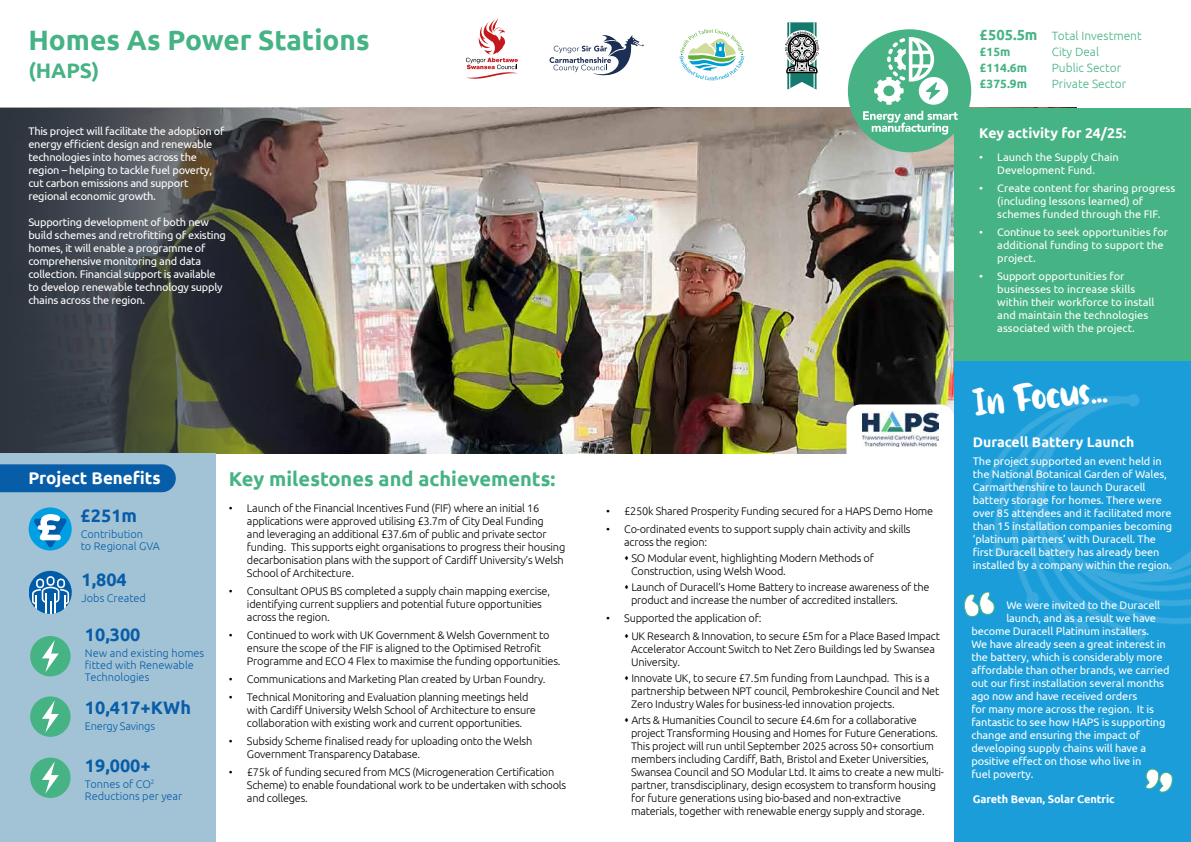
<style>
.page{position:relative;width:1191px;height:842px;background:#fff}
.page>*{position:absolute;margin:0;border:0;box-sizing:border-box;transform-origin:0 0}
.t1{font:40px "Gotten";color:#fff}
.t2{font:700 28px "Ubuntu";color:#46b384}
.t3{font:700 21px "Ubuntu";color:#46b384}
.t4{font:700 20px "Ubuntu";color:#46b384}
.t5{font:700 18px "Ubuntu";color:#085da9}
.t6{font:700 17px "Ubuntu";color:#fff}
.t7{font:700 14px "Ubuntu";color:#fff}
.t8{font:300 12px/16px "Ubuntu";color:#46b384}
.t9{font:700 12px "Ubuntu";color:#46b384}
.t10{font:300 11px/13px "Ubuntu";letter-spacing:-.02em;color:#000}
.t11{font:11px/13px "Ubuntu";letter-spacing:-.01em;color:#fff}
.t12{font:300 11px/12px "Ubuntu";color:#085da9}
.t13{font:700 11px "Ubuntu";letter-spacing:-.01em;color:#fff}
.t14{font:300 11px "Ubuntu";letter-spacing:-.02em;color:#085da9}
.s1{font-weight:700;font-size:14.6px}
.s2{font-weight:700}
</style>
<div class="page">
<img style="left:346px;top:108px;width:608px;height:346px">
<svg style="left:0;top:108px;width:346px;height:346px;background:#494b47"></svg>
<svg style="left:846px;top:404px;width:108px;height:50px"></svg>
<div style="left:0;top:454px;width:215px;height:388px;background:#a2c3d5"></div>
<div style="left:954px;top:108px;width:237px;height:346px;background:#46b384"></div>
<img style="left:862px;top:412px;width:76px;height:34px">
<svg style="left:679px;top:29px;width:65px;height:51px"></svg>
<svg style="left:549px;top:35px;width:95px;height:41px"></svg>
<svg style="left:466px;top:18px;width:52px;height:61px"></svg>
<svg style="left:785px;top:22px;width:34px;height:68px"></svg>
<svg style="left:29px;top:571px;width:43px;height:43px"></svg>
<div style="left:29px;top:507px;width:43px;height:43px;background:#009fe3;border-radius:50%"></div>
<svg style="left:34px;top:514px;width:33px;height:33px"></svg>
<div style="left:30px;top:636px;width:41px;height:40px;background:#46b384;border-radius:50%"></div>
<svg style="left:42px;top:640px;width:17px;height:32px"></svg>
<div style="left:30px;top:696px;width:41px;height:41px;background:#46b384;border-radius:50%"></div>
<svg style="left:42px;top:700px;width:17px;height:33px"></svg>
<div style="left:30px;top:757px;width:41px;height:41px;background:#46b384;border-radius:50%"></div>
<svg style="left:42px;top:762px;width:17px;height:32px"></svg>
<div style="left:954px;top:362px;width:237px;height:480px;background:#1a9dd9"></div>
<img style="left:978px;top:394px;width:213px;height:247px">
<div style="left:0;top:464px;width:176px;height:28px;background:#085da9"></div>
<div style="left:848px;top:29px;width:123px;height:123px;background:#47b385;border-radius:50%"></div>
<svg style="left:863px;top:111px;width:94px;height:24px"></svg>
<svg style="left:874px;top:37px;width:74px;height:68px"></svg>
<svg style="left:963px;top:592px;width:31px;height:25px"></svg>
<svg style="left:1145px;top:768px;width:27px;height:25px"></svg>
<h2 class="t2" style="left:28px;top:23px;width:343px">Homes As Power Stations</h2>
<h3 class="t3" style="left:28px;top:58px;width:73px">(HAPS)</h3>
<p class="t11" style="left:28px;top:125px;width:198px">This project will facilitate the adoption of energy efficient design and renewable technologies into homes across the region – helping to tackle fuel poverty, cut carbon emissions and support regional economic growth.</p>
<p class="t11" style="left:28px;top:216px;width:199px">Supporting development of both new build schemes and retrofitting of existing homes, it will enable a programme of comprehensive monitoring and data collection. Financial support is available to develop renewable technology supply chains across the region.</p>
<h3 class="t6" style="left:28px;top:467px;width:134px">Project Benefits</h3>
<h3 class="t5" style="left:81px;top:505px;width:58px">£251m</h3>
<p class="t12" style="left:81px;top:528px;width:81px">Contribution<br>to Regional GVA</p>
<h3 class="t5" style="left:81px;top:569px;width:47px">1,804</h3>
<p class="t12" style="left:81px;top:592px;width:66px">Jobs Created</p>
<h3 class="t5" style="left:85px;top:624px;width:57px">10,300</h3>
<p class="t12" style="left:85px;top:647px;width:121px">New and existing homes fitted with Renewable<br>Technologies</p>
<h3 class="t5" style="left:85px;top:697px;width:107px">10,417+KWh</h3>
<p class="t14" style="left:85px;top:719px;width:72px">Energy Savings</p>
<h3 class="t5" style="left:85px;top:754px;width:67px">19,000+</h3>
<p class="t12" style="left:85px;top:778px;width:99px">Tonnes of CO<sup>2<br></sup>Reductions per year</p>
<h3 class="t4" style="left:229px;top:467px;width:328px">Key milestones and achievements:</h3>
<p class="t10" style="left:247px;top:501px;width:320px;text-indent:-18px">• Launch of the Financial Incentives Fund (FIF) where an initial 16 applications were approved utilising £3.7m of City Deal Funding<br>and leveraging an additional £37.6m of public and private sector funding. This supports eight organisations to progress their housing decarbonisation plans with the support of Cardiff University’s Welsh School of Architecture.</p>
<p class="t10" style="left:247px;top:584px;width:305px;text-indent:-18px">• Consultant OPUS BS completed a supply chain mapping exercise, identifying current suppliers and potential future opportunities across the region.</p>
<p class="t10" style="left:247px;top:628px;width:315px;text-indent:-18px">• Continued to work with UK Government &amp; Welsh Government to ensure the scope of the FIF is aligned to the Optimised Retrofit<br>Programme and ECO 4 Flex to maximise the funding opportunities.</p>
<p class="t10" style="left:229px;top:672px;width:318px">• Communications and Marketing Plan created by Urban Foundry.</p>
<p class="t10" style="left:247px;top:690px;width:290px;text-indent:-18px">• Technical Monitoring and Evaluation planning meetings held with Cardiff University Welsh School of Architecture to ensure collaboration with existing work and current opportunities.</p>
<p class="t10" style="left:247px;top:734px;width:287px;text-indent:-18px">• Subsidy Scheme finalised ready for uploading onto the Welsh<br>Government Transparency Database.</p>
<p class="t10" style="left:247px;top:765px;width:321px;text-indent:-18px">• £75k of funding secured from MCS (Microgeneration Certification<br>Scheme) to enable foundational work to be undertaken with schools and colleges.</p>
<p class="t10" style="left:606px;top:504px;width:328px">• £250k Shared Prosperity Funding secured for a HAPS Demo Home</p>
<p class="t10" style="left:624px;top:522px;width:288px;text-indent:-18px">• Co-ordinated events to support supply chain activity and skills across the region:</p>
<p class="t10" style="left:631px;top:551px;width:244px;text-indent:-7px">▲ SO Modular event, highlighting Modern Methods of<br>Construction, using Welsh Wood.</p>
<p class="t10" style="left:631px;top:580px;width:300px;text-indent:-7px">▲ Launch of Duracell’s Home Battery to increase awareness of the product and increase the number of accredited installers.</p>
<p class="t10" style="left:606px;top:611px;width:157px">• Supported the application of:</p>
<p class="t10" style="left:631px;top:629px;width:310px;text-indent:-7px">▲ UK Research &amp; Innovation, to secure £5m for a Place Based Impact<br>Accelerator Account Switch to Net Zero Buildings led by Swansea<br>University.</p>
<p class="t10" style="left:631px;top:671px;width:310px;text-indent:-7px">▲ Innovate UK, to secure £7.5m funding from Launchpad. This is a partnership between NPT council, Pembrokeshire Council and Net<br>Zero Industry Wales for business-led innovation projects.</p>
<p class="t10" style="left:631px;top:713px;width:314px;text-indent:-7px">▲ Arts &amp; Humanities Council to secure £4.6m for a collaborative project Transforming Housing and Homes for Future Generations.<br>This project will run until September 2025 across 50+ consortium members including Cardiff, Bath, Bristol and Exeter Universities, Swansea Council and SO Modular Ltd. It aims to create a new multi&shy;partner, transdisciplinary, design ecosystem to transform housing for future generations using bio-based and non-extractive materials, together with renewable energy supply and storage.</p>
<p class="t8" style="left:979px;top:27px;width:163px"><span class="s1">£505.5m</span> Total Investment <span class="s2">£15m</span></p>
<p class="t8" style="left:1051px;top:43px;width:49px">City Deal</p>
<p class="t9" style="left:979px;top:60px;width:49px">£114.6m</p>
<p class="t8" style="left:1051px;top:59px;width:71px">Public Sector</p>
<p class="t9" style="left:979px;top:76px;width:49px">£375.9m</p>
<p class="t8" style="left:1051px;top:75px;width:76px">Private Sector</p>
<p class="t7" style="left:979px;top:124px;width:149px">Key activity for 24/25:</p>
<p class="t11" style="left:979px;top:151px;width:141px;text-align:center">• Launch the Supply Chain<br>Development Fund.</p>
<p class="t11" style="left:997px;top:182px;width:179px;text-indent:-18px">• Create content for sharing progress (including lessons learned) of schemes funded through the FIF.</p>
<p class="t11" style="left:997px;top:226px;width:172px;text-indent:-18px">• Continue to seek opportunities for additional funding to support the project.</p>
<p class="t11" style="left:997px;top:270px;width:159px;text-indent:-18px">• Support opportunities for businesses to increase skills within their workforce to install and maintain the technologies associated with the project.</p>
<h1 class="t1" style="left:970px;top:381px;width:136px;rotate:-6deg">In Focus...</h1>
<p class="t7" style="left:972px;top:434px;width:163px">Duracell Battery Launch</p>
<p class="t11" style="left:972px;top:455px;width:201px">The project supported an event held in the National Botanical Garden of Wales, Carmarthenshire to launch Duracell battery storage for homes. There were over 85 attendees and it facilitated more than 15 installation companies becoming ‘platinum partners’ with Duracell. The first Duracell battery has already been installed by a company within the region.</p>
<p class="t11" style="left:1006px;top:598px;width:155px">We were invited to the Duracell</p>
<p class="t11" style="left:1006px;top:611px;width:151px">launch, and as a result we have</p>
<p class="t11" style="left:971px;top:624px;width:179px">become Duracell Platinum installers.</p>
<p class="t11" style="left:971px;top:637px;width:196px">We have already seen a great interest in</p>
<p class="t11" style="left:971px;top:650px;width:193px">the battery, which is considerably more</p>
<p class="t11" style="left:971px;top:663px;width:200px">affordable than other brands, we carried</p>
<p class="t11" style="left:971px;top:676px;width:194px">out our first installation several months</p>
<p class="t11" style="left:971px;top:689px;width:167px">ago now and have received orders</p>
<p class="t11" style="left:971px;top:702px;width:184px">for many more across the region. It is</p>
<p class="t11" style="left:971px;top:715px;width:195px">fantastic to see how HAPS is supporting</p>
<p class="t11" style="left:971px;top:728px;width:170px">change and ensuring the impact of</p>
<p class="t11" style="left:971px;top:741px;width:176px">developing supply chains will have a</p>
<p class="t11" style="left:971px;top:754px;width:172px">positive effect on those who live in</p>
<p class="t11" style="left:971px;top:767px;width:64px">fuel poverty.</p>
<p class="t13" style="left:972px;top:792px;width:143px">Gareth Bevan, Solar Centric</p>
</div>
